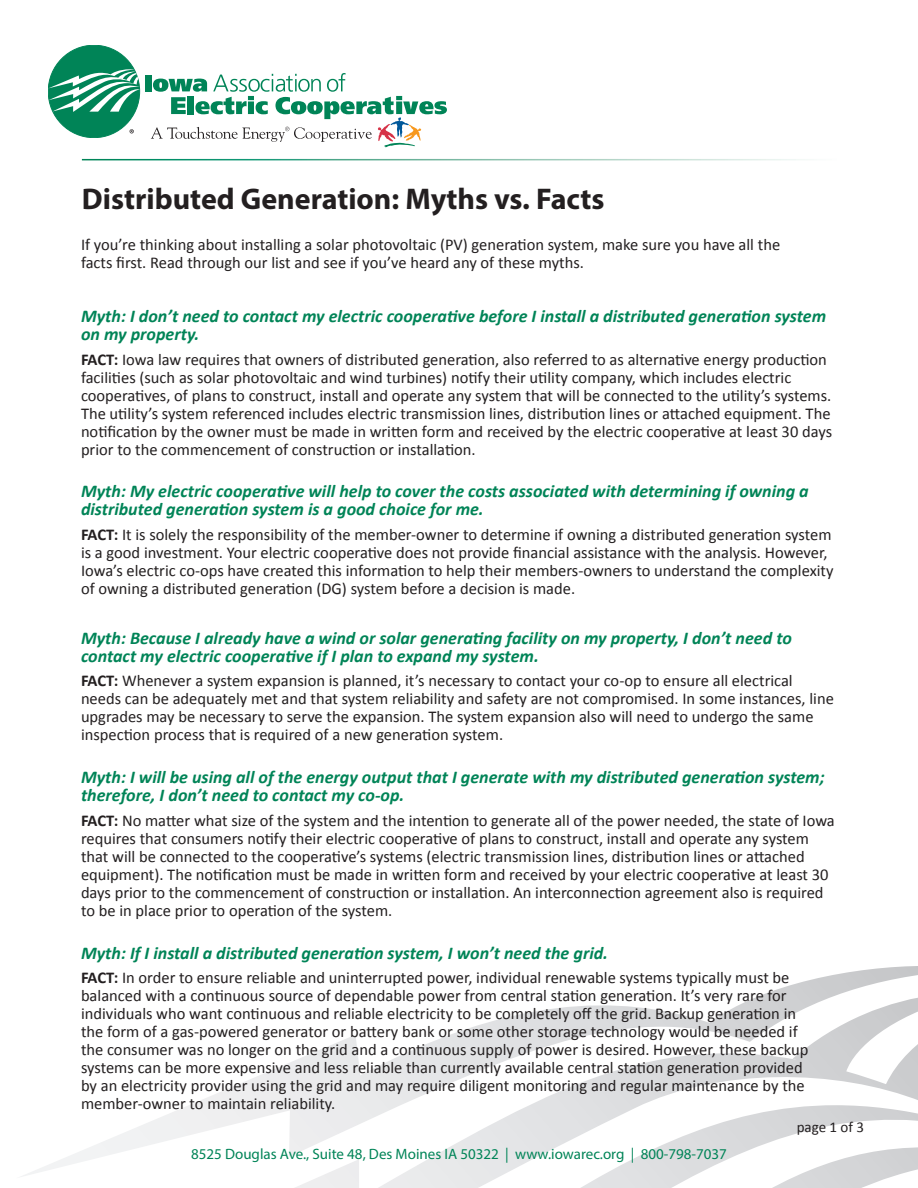
<style>
.page{position:relative;width:918px;height:1188px;background:#fff}
.page>*{position:absolute;margin:0;border:0;box-sizing:border-box;transform-origin:0 0}
.t1{font:700 30px "Myriad Pro";color:#231f20}
.t2{font:italic 700 18px/18px "Calibri";color:#008457}
.t3{font:16.5px/18px "Calibri";color:#231f20}
.t4{font:15px "Myriad Pro";color:#008457}
.t5{font:15px "Calibri";color:#231f20}
.s1{font-weight:700}
</style>
<div class="page">
<svg style="left:21px;top:966px;width:897px;height:211px"></svg>
<svg style="left:793px;top:994px;width:125px;height:16px"></svg>
<svg style="left:176px;top:1010px;width:742px;height:178px"></svg>
<div style="left:48px;top:45px;width:92px;height:93px;background:#008457;border-radius:50%"></div>
<svg style="left:130px;top:129px;width:4px;height:4px"></svg>
<svg style="left:48px;top:69px;width:92px;height:43px"></svg>
<div style="left:145px;top:75px;width:6px;height:16px;background:#008457"></div>
<svg style="left:151px;top:73px;width:296px;height:75px"></svg>
<p class="t1" style="left:82px;top:179px;width:524px">Distributed Generation: Myths vs. Facts</p>
<p class="t3" style="left:81px;top:235px;width:701px">If you’re thinking about installing a solar photovoltaic (PV) generation system, make sure you have all the facts first. Read through our list and see if you’ve heard any of these myths.</p>
<p class="t2" style="left:81px;top:306px;width:747px">Myth: I don’t need to contact my electric cooperative before I install a distributed generation system on my property.</p>
<p class="t3" style="left:81px;top:350px;width:753px"><span class="s1">FACT:</span> Iowa law requires that owners of distributed generation, also referred to as alternative energy production facilities (such as solar photovoltaic and wind turbines) notify their utility company, which includes electric cooperatives, of plans to construct, install and operate any system that will be connected to the utility’s systems.<br>The utility’s system referenced includes electric transmission lines, distribution lines or attached equipment. The notification by the owner must be made in written form and received by the electric cooperative at least 30 days prior to the commencement of construction or installation.</p>
<p class="t2" style="left:81px;top:482px;width:729px">Myth: My electric cooperative will help to cover the costs associated with determining if owning a distributed generation system is a good choice for me.</p>
<p class="t3" style="left:81px;top:525px;width:754px"><span class="s1">FACT:</span> It is solely the responsibility of the member-owner to determine if owning a distributed generation system is a good investment. Your electric cooperative does not provide financial assistance with the analysis. However, Iowa’s electric co-ops have created this information to help their members-owners to understand the complexity of owning a distributed generation (DG) system before a decision is made.</p>
<p class="t2" style="left:81px;top:628px;width:712px">Myth: Because I already have a wind or solar generating facility on my property, I don’t need to contact my electric cooperative if I plan to expand my system.</p>
<p class="t3" style="left:81px;top:672px;width:754px"><span class="s1">FACT:</span> Whenever a system expansion is planned, it’s necessary to contact your co-op to ensure all electrical needs can be adequately met and that system reliability and safety are not compromised. In some instances, line upgrades may be necessary to serve the expansion. The system expansion also will need to undergo the same inspection process that is required of a new generation system.</p>
<p class="t2" style="left:81px;top:768px;width:745px">Myth: I will be using all of the energy output that I generate with my distributed generation system; therefore, I don’t need to contact my co-op.</p>
<p class="t3" style="left:81px;top:811px;width:755px"><span class="s1">FACT:</span> No matter what size of the system and the intention to generate all of the power needed, the state of Iowa requires that consumers notify their electric cooperative of plans to construct, install and operate any system that will be connected to the cooperative’s systems (electric transmission lines, distribution lines or attached equipment). The notification must be made in written form and received by your electric cooperative at least 30 days prior to the commencement of construction or installation. An interconnection agreement also is required to be in place prior to operation of the system.</p>
<p class="t2" style="left:81px;top:943px;width:529px">Myth: If I install a distributed generation system, I won’t need the grid.</p>
<p class="t3" style="left:81px;top:969px;width:729px"><span class="s1">FACT:</span> In order to ensure reliable and uninterrupted power, individual renewable systems typically must be balanced with a continuous source of dependable power from central station generation. It’s very rare for individuals who want continuous and reliable electricity to be completely off the grid. Backup generation in the form of a gas-powered generator or battery bank or some other storage technology would be needed if the consumer was no longer on the grid and a continuous supply of power is desired. However, these backup systems can be more expensive and less reliable than currently available central station generation provided by an electricity provider using the grid and may require diligent monitoring and regular maintenance by the member-owner to maintain reliability.</p>
<p class="t4" style="left:191px;top:1145px;width:537px">8525 Douglas Ave., Suite 48, Des Moines IA 50322 | www.iowarec.org | 800-798-7037</p>
<p class="t5" style="left:797px;top:1117px;width:69px">page 1 of 3</p>
</div>
